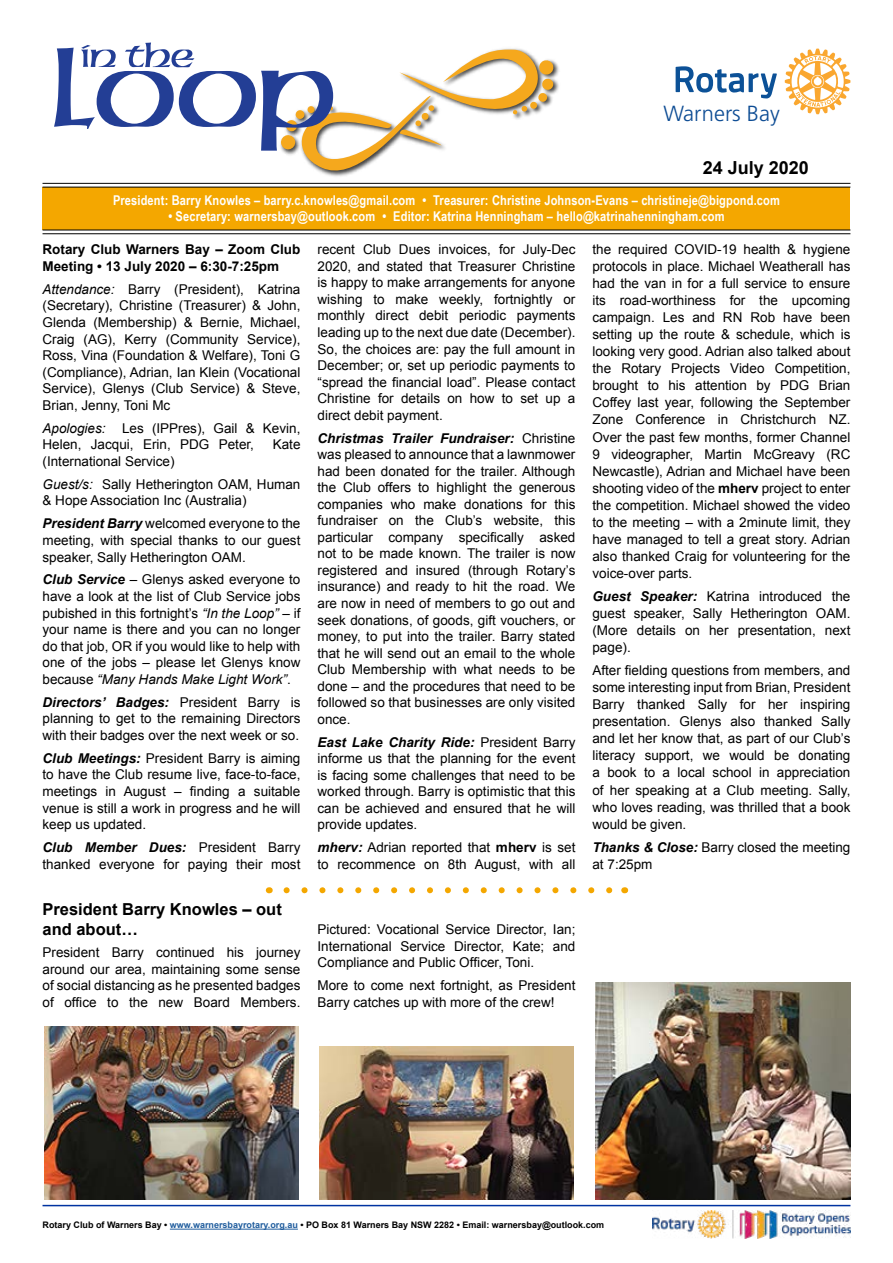
<style>
.page{position:relative;width:893px;height:1263px;background:#fff}
.page>*{position:absolute;margin:0;border:0;box-sizing:border-box;transform-origin:0 0}
.t1{font:300 21.9px "Frutiger LT Std";color:#0d4c94}
.t2{font:700 18px "Arial";color:#000}
.t3{font:700 16.5px/19.5px "Arial";color:#000}
.t4{font:13.5px/16.5px "Arial";color:#000;text-align:justify}
.t5{font:700 13.5px "Arial Narrow";letter-spacing:.01em;color:#fff}
.t6{font:700 13.5px/16.5px "Arial";color:#000}
.t7{font:700 9px "Arial";color:#000}
.s1{font-style:italic}
.s2{font-weight:700;font-style:italic}
.s3{font-weight:700}
.s4{color:#215e9e}
</style>
<div class="page">
<hr style="left:170px;top:1229px;width:128px;height:1px;background:#215e9e">
<hr style="left:43px;top:1205px;width:807px;height:1px;background:#0033a1">
<img style="left:653px;top:1211px;width:197px;height:28px">
<svg style="left:676px;top:66px;width:101px;height:32px"></svg>
<svg style="left:785px;top:49px;width:65px;height:65px"></svg>
<div style="left:43px;top:187px;width:807px;height:43px;background:#f4a700"></div>
<hr style="left:43px;top:183px;width:807px;height:1px;background:#000">
<hr style="left:43px;top:187px;width:807px;height:1px;background:#000">
<hr style="left:43px;top:230px;width:807px;height:1px;background:#000">
<hr style="left:43px;top:233px;width:807px;height:1px;background:#000">
<svg style="left:54px;top:43px;width:500px;height:134px"></svg>
<img style="left:44px;top:1026px;width:255px;height:173px">
<img style="left:596px;top:982px;width:254px;height:217px">
<img style="left:319px;top:1047px;width:255px;height:152px">
<svg style="left:287px;top:887px;width:326px;height:6px"></svg>
<h1 class="t1" style="left:588px;top:101px;width:193px">Club of Warners Bay</h1>
<h2 class="t2" style="left:703px;top:156px;width:108px">24 July 2020</h2>
<p class="t5" style="left:113px;top:190px;width:668px">President: Barry Knowles – barry.c.knowles@gmail.com • Treasurer: Christine Johnson-Evans – christineje@bigpond.com</p>
<p class="t5" style="left:168px;top:206px;width:558px">• Secretary: warnersbay@outlook.com • Editor: Katrina Henningham – hello@katrinahenningham.com</p>
<p class="t6" style="left:43px;top:242px;width:259px">Rotary Club Warners Bay – Zoom Club<br>Meeting • 13 July 2020 – 6:30-7:25pm</p>
<p class="t4" style="left:43px;top:281px;width:259px"><span class="s1">Attendance:</span> Barry (President), Katrina (Secretary), Christine (Treasurer) &amp; John, Glenda (Membership) &amp; Bernie, Michael, Craig (AG), Kerry (Community Service), Ross, Vina (Foundation &amp; Welfare), Toni G (Compliance), Adrian, Ian Klein (Vocational Service), Glenys (Club Service) &amp; Steve, Brian, Jenny, Toni Mc</p>
<p class="t4" style="left:43px;top:420px;width:259px"><span class="s1">Apologies:</span> Les (IPPres), Gail &amp; Kevin,<br>Helen, Jacqui, Erin, PDG Peter,</p>
<p class="t4" style="left:317px;top:241px;width:259px">recent Club Dues invoices, for July-Dec 2020, and stated that Treasurer Christine is happy to make arrangements for anyone wishing to make weekly, fortnightly or monthly direct debit periodic payments leading up to the next due date (December).<br>So, the choices are: pay the full amount in December; or, set up periodic payments to “spread the financial load”. Please contact Christine for details on how to set up a direct debit payment.</p>
<p class="t4" style="left:317px;top:430px;width:259px"><span class="s2">Christmas Trailer Fundraiser:</span> Christine was pleased to announce that a lawnmower had been donated for the trailer. Although the Club offers to highlight the generous companies who make donations for this fundraiser on the Club’s website, this particular company specifically asked not to be made known. The trailer is now registered and insured (through Rotary’s insurance) and ready to hit the road. We are now in need of members to go out and seek donations, of goods, gift vouchers, or money, to put into the trailer. Barry stated that he will send out an email to the whole Club Membership with what needs to be done – and the procedures that need to be followed so that businesses are only visited once.</p>
<p class="t4" style="left:317px;top:734px;width:259px"><span class="s2">East Lake Charity Ride:</span> President Barry informe us that the planning for the event is facing some challenges that need to be worked through. Barry is optimistic that this can be achieved and ensured that he will provide updates.</p>
<p class="t4" style="left:317px;top:839px;width:259px"><span class="s2">mherv:</span> Adrian reported that <span class="s3">mherv</span> is set to recommence on 8th August, with all</p>
<p class="t4" style="left:592px;top:241px;width:259px;line-height:17px">the required COVID-19 health &amp; hygiene protocols in place. Michael Weatherall has had the van in for a full service to ensure its road-worthiness for the upcoming campaign. Les and RN Rob have been setting up the route &amp; schedule, which is looking very good. Adrian also talked about the Rotary Projects Video Competition, brought to his attention by PDG Brian Coffey last year, following the September Zone Conference in Christchurch NZ.<br>Over the past few months, former Channel 9 videographer, Martin McGreavy (RC Newcastle), Adrian and Michael have been shooting video of the <span class="s3">mherv</span> project to enter the competition. Michael showed the video to the meeting – with a 2minute limit, they have managed to tell a great story. Adrian also thanked Craig for volunteering for the voice-over parts.</p>
<p class="t4" style="left:592px;top:588px;width:259px;line-height:17px"><span class="s2">Guest Speaker:</span> Katrina introduced the guest speaker, Sally Hetherington OAM. (More details on her presentation, next page).</p>
<p class="t4" style="left:592px;top:662px;width:259px;line-height:17px">After fielding questions from members, and some interesting input from Brian, President Barry thanked Sally for her inspiring presentation. Glenys also thanked Sally and let her know that, as part of our Club’s literacy support, we would be donating a book to a local school in appreciation of her speaking at a Club meeting. Sally, who loves reading, was thrilled that a book would be given.</p>
<p class="t4" style="left:592px;top:839px;width:259px;line-height:17px"><span class="s2">Thanks &amp; Close:</span> Barry closed the meeting at 7:25pm</p>
<p class="t4" style="left:273px;top:436px;width:29px">Kate</p>
<p class="t4" style="left:43px;top:450px;width:259px;line-height:23px">(International Service)<br><span class="s1">Guest/s:</span> Sally Hetherington OAM, Human</p>
<p class="t4" style="left:43px;top:489px;width:259px;line-height:23px">&amp; Hope Association Inc (Australia)<br><span class="s2">President Barry</span> welcomed everyone to the</p>
<p class="t4" style="left:43px;top:532px;width:259px">meeting, with special thanks to our guest speaker, Sally Hetherington OAM.</p>
<p class="t4" style="left:43px;top:572px;width:259px"><span class="s2">Club Service</span> – Glenys asked everyone to have a look at the list of Club Service jobs pubished in this fortnight’s <span class="s1">“In the Loop”</span> – if your name is there and you can no longer do that job, OR if you would like to help with one of the jobs – please let Glenys know because <span class="s1">“Many Hands Make Light Work”</span>.</p>
<p class="t4" style="left:43px;top:694px;width:259px"><span class="s2">Directors’ Badges:</span> President Barry is planning to get to the remaining Directors with their badges over the next week or so.</p>
<p class="t4" style="left:43px;top:750px;width:259px"><span class="s2">Club Meetings:</span> President Barry is aiming to have the Club resume live, face-to-face, meetings in August – finding a suitable venue is still a work in progress and he will keep us updated.</p>
<p class="t4" style="left:43px;top:839px;width:259px"><span class="s2">Club Member Dues:</span> President Barry thanked everyone for paying their most</p>
<p class="t3" style="left:43px;top:900px;width:241px">President Barry Knowles – out and about…</p>
<p class="t4" style="left:43px;top:944px;width:259px">President Barry continued his journey around our area, maintaining some sense of social distancing as he presented badges of office to the new Board Members.</p>
<p class="t4" style="left:317px;top:921px;width:259px">Pictured: Vocational Service Director, Ian; International Service Director, Kate; and Compliance and Public Officer, Toni.</p>
<p class="t4" style="left:317px;top:977px;width:259px">More to come next fortnight, as President<br>Barry catches up with more of the crew!</p>
<p class="t7" style="left:43px;top:1219px;width:563px">Rotary Club of Warners Bay • <span class="s4">www.warnersbayrotary.org.au</span> • PO Box 81 Warners Bay NSW 2282 • Email: warnersbay@outlook.com</p>
</div>
